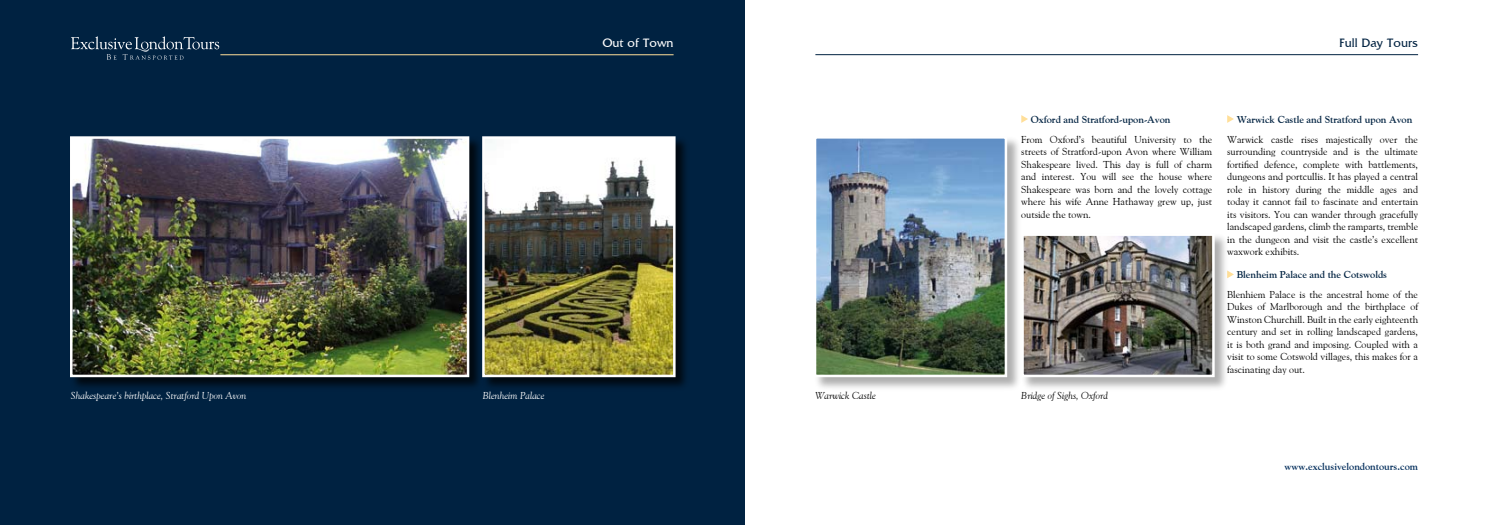
<style>
.page{position:relative;width:1489px;height:525px;background:#fff}
.page>*{position:absolute;margin:0;border:0;box-sizing:border-box;transform-origin:0 0}
.t1{font:12.5px "Friz Quadrata IT Cby BT";color:#002241}
.t2{font:12.5px "Friz Quadrata IT Cby BT";color:#fff}
.t3{font:10px/12.5px "Goudy Old Style BT";color:#000;text-align:justify}
.t4{font:700 10px "Goudy Old Style BT";color:#002241}
.t5{font:italic 10px "Goudy Old Style BT";color:#fff}
.t6{font:italic 10px "Goudy Old Style BT";color:#000}
.t7{font:700 10px "Goudy Old Style BT";color:#002c5a}
</style>
<div class="page">
<div style="left:0;top:0;width:744px;height:524px;background:#002241"></div>
<hr style="left:220px;top:54px;width:453px;height:1px;background:#ffdf99">
<svg style="left:71px;top:36px;width:148px;height:24px"></svg>
<hr style="left:815px;top:54px;width:602px;height:1px;background:#002241">
<svg style="left:1021px;top:115px;width:7px;height:8px"></svg>
<svg style="left:1227px;top:115px;width:6px;height:8px"></svg>
<svg style="left:1229px;top:271px;width:4px;height:6px"></svg>
<div style="left:1020px;top:233px;width:209px;height:158px;background:#000;opacity:.32"></div>
<img style="left:1024px;top:236px;width:187px;height:138px">
<div style="left:1021px;top:233px;width:193px;height:144px;border:2px solid #fff"></div>
<div style="left:813px;top:136px;width:209px;height:255px;background:#000;opacity:.32"></div>
<img style="left:816px;top:139px;width:188px;height:235px">
<div style="left:813px;top:136px;width:194px;height:241px;border:2px solid #fff"></div>
<div style="left:70px;top:136px;width:414px;height:255px;background:#000;opacity:.75"></div>
<img style="left:73px;top:139px;width:393px;height:235px">
<div style="left:70px;top:136px;width:399px;height:241px;border:2px solid #fff"></div>
<div style="left:482px;top:136px;width:208px;height:255px;background:#000;opacity:.75"></div>
<img style="left:485px;top:139px;width:187px;height:235px">
<div style="left:482px;top:136px;width:193px;height:241px;border:2px solid #fff"></div>
<p class="t2" style="left:602px;top:35px;width:73px">Out of Town</p>
<p class="t1" style="left:1338px;top:35px;width:81px">Full Day Tours</p>
<p class="t4" style="left:1030px;top:113px;width:141px">Oxford and Stratford-upon-Avon</p>
<p class="t3" style="left:1021px;top:132px;width:192px">From Oxford’s beautiful University to the streets of Stratford-upon Avon where William Shakespeare lived. This day is full of charm and interest. You will see the house where Shakespeare was born and the lovely cottage where his wife Anne Hathaway grew up, just outside the town.</p>
<p class="t5" style="left:71px;top:389px;width:177px">Shakespeare’s birthplace, Stratford Upon Avon</p>
<p class="t5" style="left:483px;top:389px;width:63px">Blenheim Palace</p>
<p class="t6" style="left:815px;top:389px;width:62px">Warwick Castle</p>
<p class="t6" style="left:1021px;top:389px;width:88px">Bridge of Sighs, Oxford</p>
<p class="t4" style="left:1236px;top:113px;width:177px">Warwick Castle and Stratford upon Avon</p>
<p class="t3" style="left:1227px;top:132px;width:192px">Warwick castle rises majestically over the surrounding countryside and is the ultimate fortified defence, complete with battlements, dungeons and portcullis. It has played a central role in history during the middle ages and today it cannot fail to fascinate and entertain its visitors. You can wander through gracefully landscaped gardens, climb the ramparts, tremble in the dungeon and visit the castle’s excellent waxwork exhibits.</p>
<p class="t4" style="left:1236px;top:268px;width:152px">Blenheim Palace and the Cotswolds</p>
<p class="t3" style="left:1227px;top:288px;width:192px">Blenhiem Palace is the ancestral home of the Dukes of Marlborough and the birthplace of Winston Churchill. Built in the early eighteenth century and set in rolling landscaped gardens, it is both grand and imposing. Coupled with a visit to some Cotswold villages, this makes for a fascinating day out.</p>
<p class="t7" style="left:1284px;top:460px;width:135px">www.exclusivelondontours.com</p>
</div>
